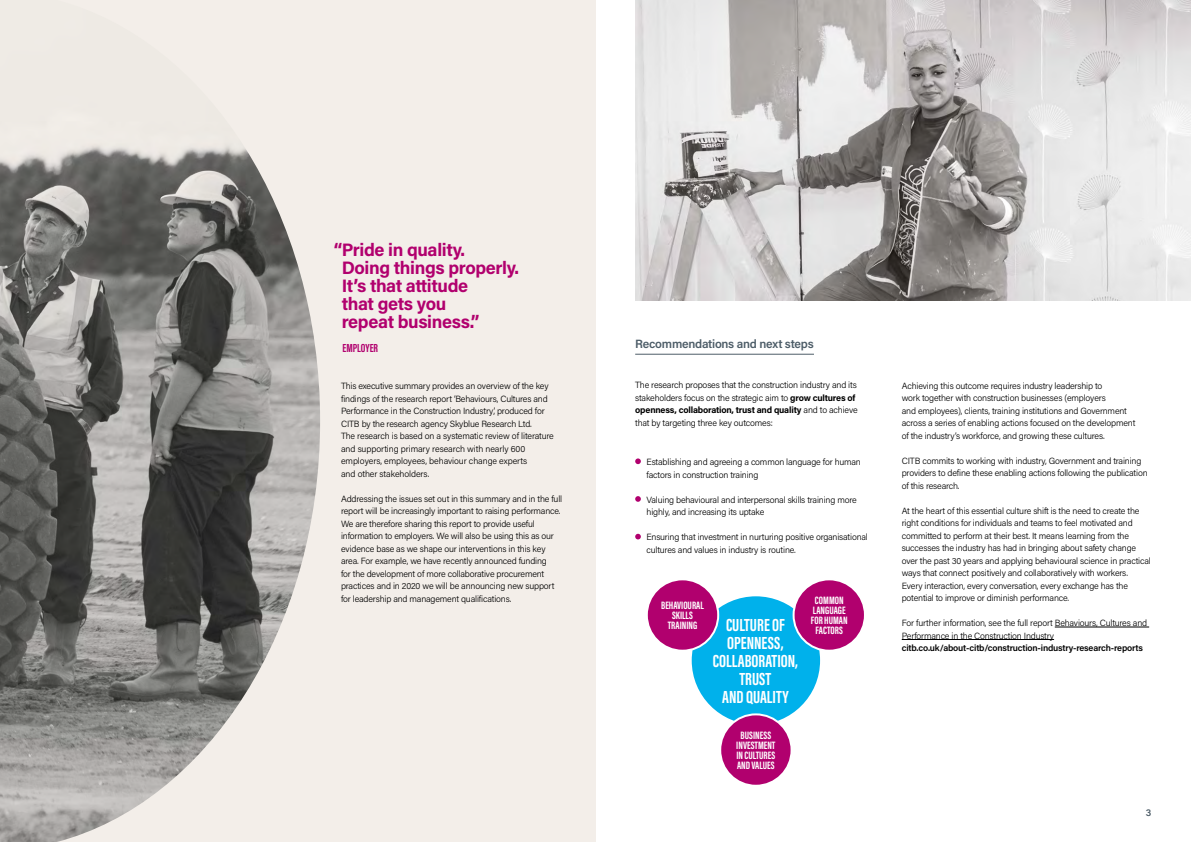
<style>
.page{position:relative;width:1191px;height:842px;background:#fff}
.page>*{position:absolute;margin:0;border:0;box-sizing:border-box;transform-origin:0 0}
.t1{font:700 18px/18px "Acumin Pro";letter-spacing:-.02em;color:#b1006e}
.t2{font:700 18px/18px "Acumin Pro Extra Cond";color:#fff;text-align:center}
.t3{font:600 12px "Acumin Pro";letter-spacing:-.02em;color:#4d5d68}
.t4{font:700 12px "Acumin Pro Extra Cond";color:#b1006e}
.t5{font:700 11px/10px "Acumin Pro Extra Cond";color:#fff;text-align:center}
.t6{font:600 10px "Acumin Pro";color:#4d5d68}
.t7{font:300 9px/12.5px "Acumin Pro";letter-spacing:-.02em;color:#000}
.t8{font:600 9px "Acumin Pro";letter-spacing:-.02em;color:#000}
.s1{font-weight:700}
</style>
<div class="page">
<div style="left:0;top:0;width:595px;height:842px;background:#f3eee9"></div>
<img style="left:0;top:144px;width:320px;height:698px">
<hr style="left:1054px;top:627px;width:95px;height:1px;background:#000">
<hr style="left:901px;top:639px;width:153px;height:1px;background:#000">
<hr style="left:635px;top:354px;width:179px;height:1px;background:#4d5d68">
<svg style="left:635px;top:458px;width:6px;height:6px"></svg>
<svg style="left:635px;top:496px;width:6px;height:6px"></svg>
<svg style="left:635px;top:534px;width:6px;height:5px"></svg>
<div style="left:690px;top:595px;width:131px;height:131px;background:#00b1eb;border-radius:50%"></div>
<div style="left:647px;top:579px;width:71px;height:72px;background:#b1006e;border-radius:50%"></div>
<div style="left:646px;top:578px;width:73px;height:74px;border:2px solid #fff;border-radius:50%"></div>
<div style="left:793px;top:579px;width:72px;height:72px;background:#b1006e;border-radius:50%"></div>
<div style="left:792px;top:578px;width:74px;height:74px;border:2px solid #fff;border-radius:50%"></div>
<div style="left:720px;top:714px;width:71px;height:72px;background:#b1006e;border-radius:50%"></div>
<div style="left:719px;top:713px;width:73px;height:74px;border:2px solid #fff;border-radius:50%"></div>
<img style="left:635px;top:0;width:556px;height:300px">
<h1 class="t1" style="left:342px;top:240px;width:179px;text-indent:-8px">“Pride in quality.<br>Doing things properly.<br>It’s that attitude<br>that gets you<br>repeat business.”</h1>
<h2 class="t4" style="left:342px;top:340px;width:37px">EMPLOYER</h2>
<p class="t7" style="left:341px;top:379px;width:214px">This executive summary provides an overview of the key findings of the research report ‘Behaviours, Cultures and Performance in the Construction Industry’, produced for CITB by the research agency Skyblue Research Ltd.<br>The research is based on a systematic review of literature and supporting primary research with nearly 600 employers, employees, behaviour change experts<br>and other stakeholders.</p>
<p class="t7" style="left:341px;top:492px;width:223px">Addressing the issues set out in this summary and in the full report will be increasingly important to raising performance.<br>We are therefore sharing this report to provide useful information to employers. We will also be using this as our evidence base as we shape our interventions in this key area. For example, we have recently announced funding<br>for the development of more collaborative procurement practices and in 2020 we will be announcing new support for leadership and management qualifications.</p>
<h2 class="t3" style="left:635px;top:335px;width:180px">Recommendations and next steps</h2>
<p class="t7" style="left:635px;top:379px;width:224px">The research proposes that the construction industry and its stakeholders focus on the strategic aim to <span class="s1">grow cultures of openness, collaboration, trust and quality</span> and to achieve that by targeting three key outcomes:</p>
<p class="t7" style="left:646px;top:455px;width:216px">Establishing and agreeing a common language for human factors in construction training</p>
<p class="t7" style="left:646px;top:493px;width:212px">Valuing behavioural and interpersonal skills training more highly, and increasing its uptake</p>
<p class="t7" style="left:646px;top:530px;width:223px">Ensuring that investment in nurturing positive organisational cultures and values in industry is routine.</p>
<p class="t5" style="left:661px;top:600px;width:44px">BEHAVIOURAL<br>SKILLS<br>TRAINING</p>
<h1 class="t2" style="left:712px;top:616px;width:87px">CULTURE OF<br>OPENNESS,<br>COLLABORATION,<br>TRUST<br>AND QUALITY</h1>
<p class="t5" style="left:736px;top:730px;width:41px">BUSINESS<br>INVESTMENT<br>IN CULTURES<br>AND VALUES</p>
<p class="t5" style="left:811px;top:595px;width:38px">COMMON<br>LANGUAGE<br>FOR HUMAN<br>FACTORS</p>
<p class="t7" style="left:901px;top:379px;width:235px">Achieving this outcome requires industry leadership to<br>work together with construction businesses (employers<br>and employees), clients, training institutions and Government across a series of enabling actions focused on the development of the industry’s workforce, and growing these cultures.</p>
<p class="t7" style="left:901px;top:454px;width:247px">CITB commits to working with industry, Government and training providers to define these enabling actions following the publication of this research.</p>
<p class="t7" style="left:901px;top:504px;width:251px">At the heart of this essential culture shift is the need to create the right conditions for individuals and teams to feel motivated and committed to perform at their best. It means learning from the successes the industry has had in bringing about safety change over the past 30 years and applying behavioural science in practical ways that connect positively and collaboratively with workers.<br>Every interaction, every conversation, every exchange has the potential to improve or diminish performance.</p>
<p class="t7" style="left:901px;top:616px;width:247px">For further information, see the full report Behaviours, Cultures and<br>Performance in the Construction Industry</p>
<p class="t8" style="left:901px;top:642px;width:243px">citb.co.uk/about-citb/construction-industry-research-reports</p>
<p class="t6" style="left:1145px;top:806px;width:7px">3</p>
</div>
